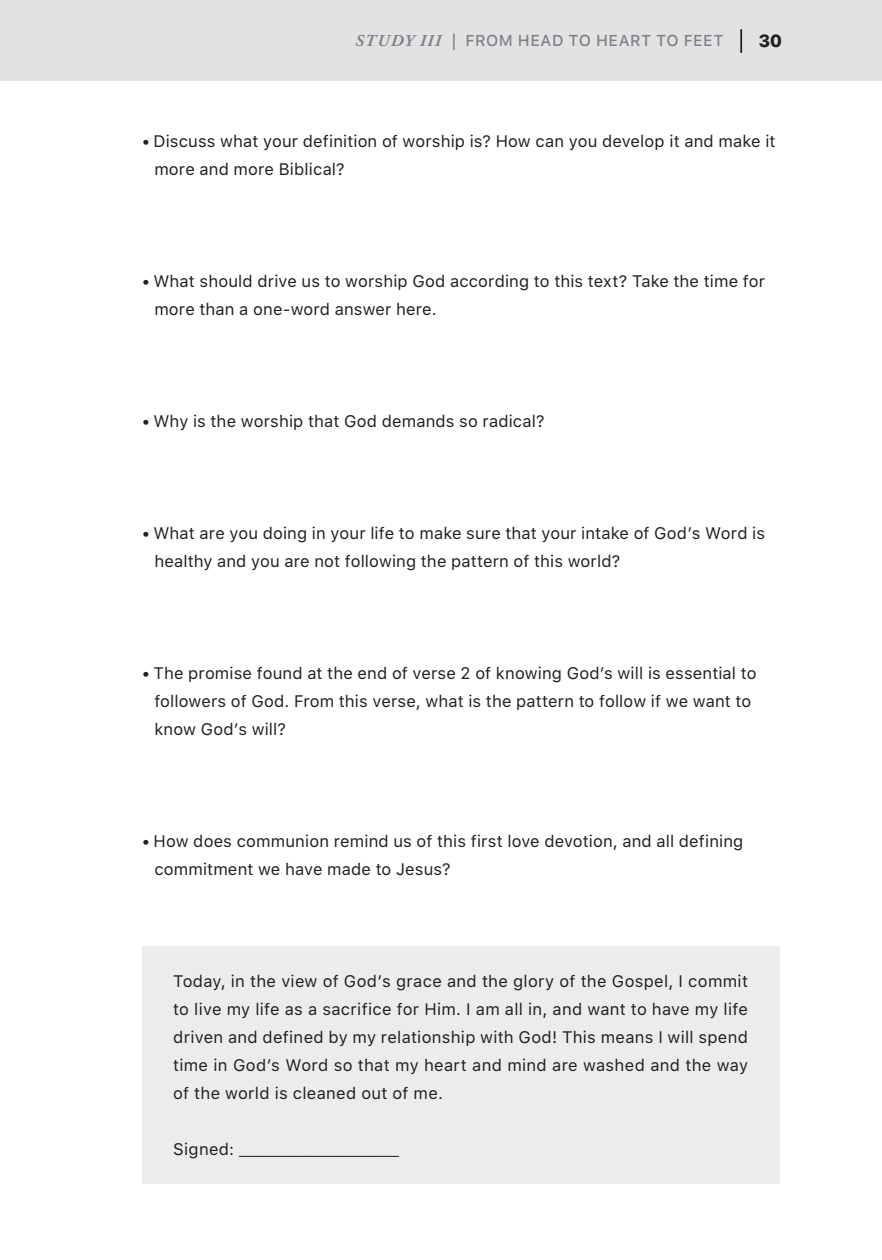
<style>
.page{position:relative;width:882px;height:1260px;background:#fff}
.page>*{position:absolute;margin:0;border:0;box-sizing:border-box;transform-origin:0 0}
.t1{font:800 17.5px "SFUI Display";color:#231f20}
.t2{font:16.62px/28px "SFUI Text";letter-spacing:.01em;color:#231f20}
.t3{font:500 15.75px "SFUI Text";letter-spacing:.035em;color:#808285}
.s1{font-family:"Adobe Garamond Pro";font-weight:700;font-style:italic;font-size:16.62px}
</style>
<div class="page">
<div style="left:0;top:0;width:882px;height:81px;background:#e1e2e4"></div>
<hr style="left:740px;top:30px;width:2px;height:22px;background:#231f20">
<div style="left:142px;top:947px;width:638px;height:237px;background:#ececee"></div>
<p class="t3" style="left:355px;top:29px;width:370px"><span class="s1">Study III |</span> FROM H EAD TO H EART TO FEET</p>
<p class="t1" style="left:759px;top:31px;width:25px">30</p>
<p class="t2" style="left:154px;top:128px;width:623px;text-indent:-13px">• Discuss what your definition of worship is? How can you develop it and make it more and more Biblical?</p>
<p class="t2" style="left:154px;top:268px;width:612px;text-indent:-13px">• What should drive us to worship God according to this text? Take the time for more than a one-word answer here.</p>
<p class="t2" style="left:142px;top:408px;width:404px">• Why is the worship that God demands so radical?</p>
<p class="t2" style="left:154px;top:520px;width:612px;text-indent:-13px">• What are you doing in your life to make sure that your intake of God’s Word is healthy and you are not following the pattern of this world?</p>
<p class="t2" style="left:154px;top:660px;width:604px;text-indent:-13px">• The promise found at the end of verse 2 of knowing God’s will is essential to followers of God. From this verse, what is the pattern to follow if we want to know God’s will?</p>
<p class="t2" style="left:154px;top:828px;width:591px;text-indent:-13px">• How does communion remind us of this first love devotion, and all defining commitment we have made to Jesus?</p>
<p class="t2" style="left:173px;top:968px;width:576px;text-align:justify">Today, in the view of God’s grace and the glory of the Gospel, I commit to live my life as a sacrifice for Him. I am all in, and want to have my life driven and defined by my relationship with God! This means I will spend time in God’s Word so that my heart and mind are washed and the way of the world is cleaned out of me.</p>
<p class="t2" style="left:173px;top:1136px;width:227px">Signed: ______________________</p>
</div>
